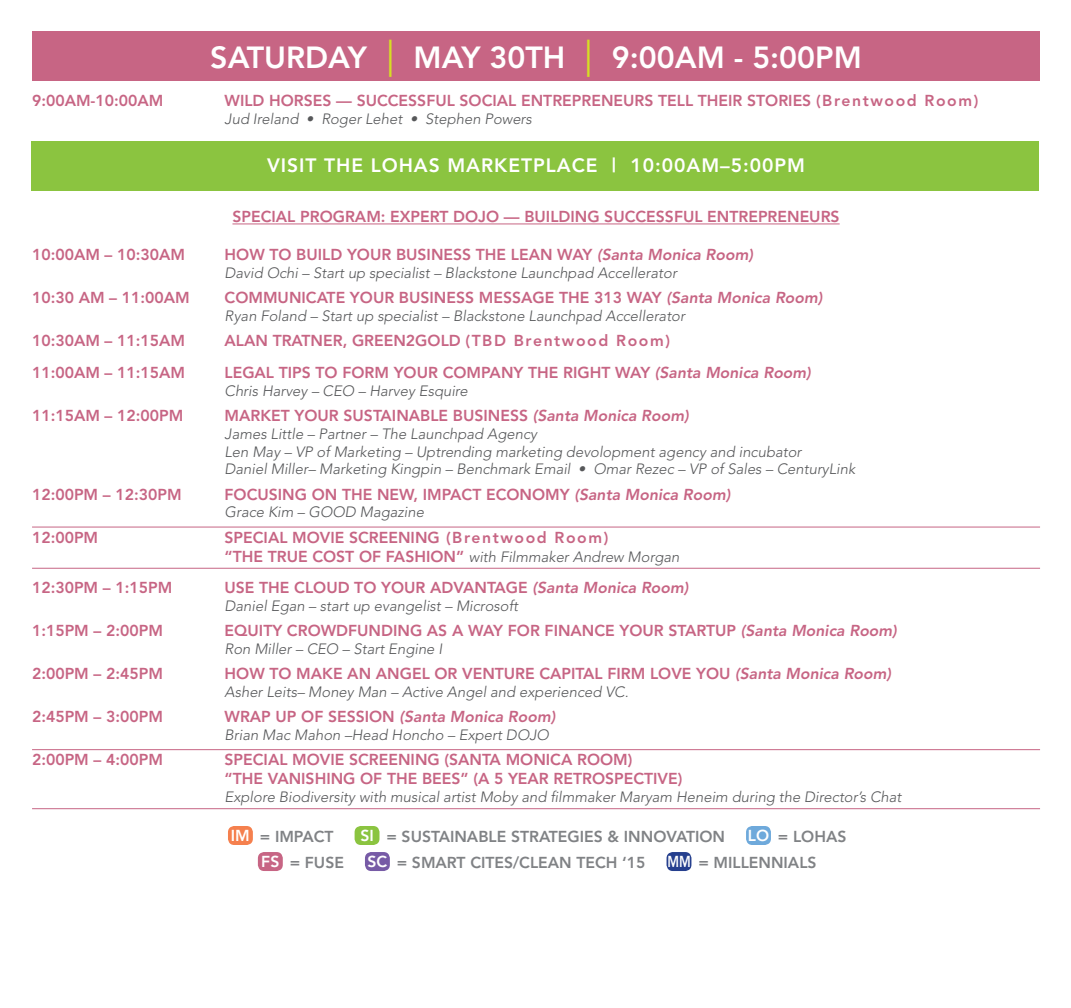
<style>
.page{position:relative;width:1071px;height:1008px;background:#fff}
.page>*{position:absolute;margin:0;border:0;box-sizing:border-box;transform-origin:0 0}
.t1{font:800 30.28px "Avenir";color:#fff}
.t2{font:800 19.25px "Avenir";letter-spacing:.05em;color:#fff}
.t3{font:800 15.75px/18.9px "Avenir";color:#c76584}
.t4{font:800 15.75px "Avenir";color:#808285}
.t5{font:italic 800 15.75px "Avenir";color:#c76584}
.t6{font:italic 300 14.88px/17.8px "Avenir";color:#57585a}
.s1{font-weight:300;font-size:48.12px;color:#d6de24}
.s2{font-style:italic}
.s3{font-weight:800;font-style:normal;font-size:15.75px;color:#c76584}
.s4{font-style:normal}
.s5{color:#fff}
</style>
<div class="page">
<div style="left:32px;top:141px;width:1008px;height:49px;background:#8bc440"></div>
<div style="left:32px;top:32px;width:1008px;height:49px;background:#c76584"></div>
<hr style="left:232px;top:224px;width:608px;height:1px;background:#c76584">
<hr style="left:32px;top:527px;width:1008px;height:1px;background:#c76584">
<hr style="left:32px;top:568px;width:1008px;height:1px;background:#c76584">
<hr style="left:32px;top:749px;width:1008px;height:1px;background:#c76584">
<hr style="left:32px;top:808px;width:1008px;height:1px;background:#c76584">
<div style="left:228px;top:826px;width:25px;height:19px;background:#f5804e;border-radius:6px"></div>
<div style="left:355px;top:826px;width:25px;height:19px;background:#8bc440;border-radius:6px"></div>
<div style="left:746px;top:826px;width:25px;height:19px;background:#6ea9db;border-radius:6px"></div>
<div style="left:258px;top:852px;width:25px;height:19px;background:#c76584;border-radius:6px"></div>
<div style="left:365px;top:852px;width:25px;height:19px;background:#775ba6;border-radius:6px"></div>
<div style="left:667px;top:852px;width:24px;height:19px;background:#253f8e;border-radius:6px"></div>
<h1 class="t1" style="left:210px;top:40px;width:653px">SATURDAY <span class="s1">|</span> MAY 30TH <span class="s1">|</span> 9:00AM - 5:00PM</h1>
<p class="t3" style="left:32px;top:91px;width:133px">9:00AM-10:00AM</p>
<p class="t3" style="left:225px;top:91px;width:755px">WILD HORSES — SUCCESSFUL SOCIAL ENTREPRENEURS TELL THEIR STORIES (Brentwood Room)</p>
<p class="t6" style="left:225px;top:110px;width:309px">Jud Ireland • Roger Lehet • Stephen Powers</p>
<p class="t2" style="left:267px;top:154px;width:539px">VISIT THE LOHAS MARKETPLACE | 10:00AM–5:00PM</p>
<p class="t3" style="left:232px;top:207px;width:609px">SPECIAL PROGRAM: EXPERT DOJO — BUILDING SUCCESSFUL ENTREPRENEURS</p>
<p class="t3" style="left:32px;top:245px;width:155px">10:00AM – 10:30AM</p>
<p class="t3" style="left:225px;top:245px;width:530px">HOW TO BUILD YOUR BUSINESS THE LEAN WAY <span class="s2">(Santa Monica Room)</span></p>
<p class="t6" style="left:225px;top:264px;width:454px">David Ochi – Start up specialist – Blackstone Launchpad Accellerator</p>
<p class="t3" style="left:32px;top:288px;width:159px">10:30 AM – 11:00AM</p>
<p class="t3" style="left:225px;top:288px;width:599px">COMMUNICATE YOUR BUSINESS MESSAGE THE 313 WAY <span class="s2">(Santa Monica Room)</span></p>
<p class="t6" style="left:225px;top:307px;width:462px">Ryan Foland – Start up specialist – Blackstone Launchpad Accellerator</p>
<p class="t3" style="left:32px;top:331px;width:155px">10:30AM – 11:15AM</p>
<p class="t3" style="left:225px;top:331px;width:447px">ALAN TRATNER, GREEN2GOLD (TBD Brentwood Room)</p>
<p class="t3" style="left:32px;top:363px;width:155px">11:00AM – 11:15AM</p>
<p class="t3" style="left:225px;top:363px;width:588px">LEGAL TIPS TO FORM YOUR COMPANY THE RIGHT WAY <span class="s2">(Santa Monica Room)</span></p>
<p class="t6" style="left:225px;top:382px;width:245px">Chris Harvey – CEO – Harvey Esquire</p>
<p class="t3" style="left:32px;top:406px;width:153px">11:15AM – 12:00PM</p>
<p class="t3" style="left:225px;top:406px;width:466px">MARKET YOUR SUSTAINABLE BUSINESS <span class="s2">(Santa Monica Room)</span></p>
<p class="t6" style="left:225px;top:425px;width:632px">James Little – Partner – The Launchpad Agency<br>Len May – VP of Marketing – Uptrending marketing devolopment agency and incubator<br>Daniel Miller– Marketing Kingpin – Benchmark Email • Omar Rezec – VP of Sales – CenturyLink</p>
<p class="t3" style="left:32px;top:485px;width:151px">12:00PM – 12:30PM</p>
<p class="t3" style="left:225px;top:485px;width:507px">FOCUSING ON THE NEW, IMPACT ECONOMY <span class="s2">(Santa Monica Room)</span></p>
<p class="t6" style="left:225px;top:503px;width:201px">Grace Kim – GOOD Magazine</p>
<p class="t3" style="left:32px;top:528px;width:68px">12:00PM</p>
<p class="t3" style="left:225px;top:528px;width:385px">SPECIAL MOVIE SCREENING (Brentwood Room)</p>
<p class="t6" style="left:225px;top:547px;width:456px"><span class="s3">“THE TRUE COST OF FASHION”</span> with Filmmaker Andrew Morgan</p>
<p class="t3" style="left:32px;top:578px;width:142px">12:30PM – 1:15PM</p>
<p class="t3" style="left:225px;top:578px;width:465px">USE THE CLOUD TO YOUR ADVANTAGE <span class="s2">(Santa Monica Room)</span></p>
<p class="t6" style="left:225px;top:597px;width:295px">Daniel Egan – start up evangelist – Microsoft</p>
<p class="t3" style="left:32px;top:621px;width:132px">1:15PM – 2:00PM</p>
<p class="t3" style="left:225px;top:621px;width:674px">EQUITY CROWDFUNDING AS A WAY FOR FINANCE YOUR STARTUP <span class="s2">(Santa Monica Room)</span></p>
<p class="t6" style="left:225px;top:640px;width:219px">Ron Miller – CEO – Start Engine I</p>
<p class="t3" style="left:32px;top:664px;width:132px">2:00PM – 2:45PM</p>
<p class="t3" style="left:225px;top:664px;width:668px">HOW TO MAKE AN ANGEL OR VENTURE CAPITAL FIRM LOVE YOU <span class="s2">(Santa Monica Room)</span></p>
<p class="t6" style="left:225px;top:683px;width:405px">Asher Leits– Money Man – Active Angel and experienced VC.</p>
<p class="t3" style="left:32px;top:707px;width:132px">2:45PM – 3:00PM</p>
<p class="t5" style="left:225px;top:707px;width:332px"><span class="s4">WRAP UP OF SESSION</span> (Santa Monica Room)</p>
<p class="t6" style="left:225px;top:726px;width:326px">Brian Mac Mahon –Head Honcho – Expert DOJO</p>
<p class="t3" style="left:32px;top:750px;width:132px">2:00PM – 4:00PM</p>
<p class="t3" style="left:225px;top:750px;width:459px">SPECIAL MOVIE SCREENING (SANTA MONICA ROOM)<br>“THE VANISHING OF THE BEES” (A 5 YEAR RETROSPECTIVE)</p>
<p class="t6" style="left:225px;top:788px;width:679px">Explore Biodiversity with musical artist Moby and filmmaker Maryam Heneim during the Director’s Chat</p>
<p class="t4" style="left:231px;top:827px;width:104px"><span class="s5">IM</span> = IMPACT</p>
<p class="t4" style="left:360px;top:827px;width:366px"><span class="s5">SI</span> = SUSTAINABLE STRATEGIES &amp; INNOVATION</p>
<p class="t4" style="left:748px;top:827px;width:100px"><span class="s5">LO</span> = LOHAS</p>
<p class="t4" style="left:261px;top:853px;width:84px"><span class="s5">FS</span> = FUSE</p>
<p class="t4" style="left:368px;top:853px;width:280px"><span class="s5">SC</span> = SMART CITES/CLEAN TECH ‘15</p>
<p class="t4" style="left:667px;top:853px;width:151px"><span class="s5">MM</span> = MILLENNIALS</p>
</div>
